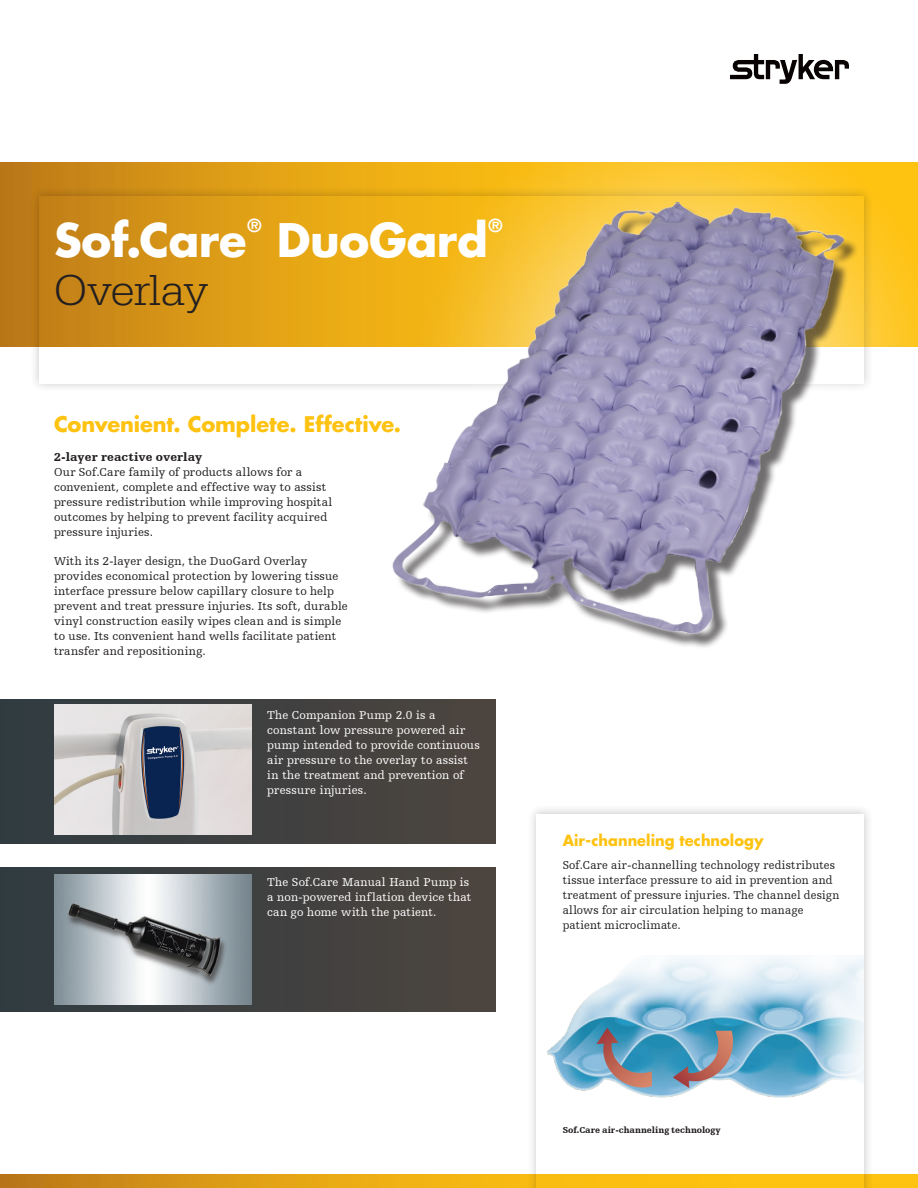
<style>
.page{position:relative;width:918px;height:1188px;background:#fff}
.page>*{position:absolute;margin:0;border:0;box-sizing:border-box;transform-origin:0 0}
.Headline{font:700 45px "Futura Std";letter-spacing:-.005em;color:#fff}
.Headline-2{font:300 45px "Egyptienne URW";letter-spacing:-.015em;color:#231f20}
.Headline-3{font:700 21px "Futura Std";letter-spacing:-.005em;color:#fec210}
.Headline-4{font:700 17.55px "Futura Std";color:#fff}
.Feature_Point_intro{font:700 15px "Futura For Stryker";color:#fec210}
.body{font:12px/15px "Humanist Slabserif 712 BT";letter-spacing:.015em;color:#231f20}
.t1{font:12px/15px "Humanist Slabserif 712 BT";letter-spacing:.015em;color:#fff}
.Feature_Point_intro-2{font:12px/15px "Humanist Slabserif 712 BT";letter-spacing:.02em;color:#231f20}
.Feature_Point_intro-3{font:900 9px "Humanist Slabserif 712 BT";color:#231f20}
.s1{font-weight:900}
</style>
<div class="page">
<svg style="left:0;top:1174px;width:918px;height:14px;background:#e0a015"></svg>
<svg style="left:0;top:162px;width:338px;height:185px;background:#ca8917"></svg>
<div style="left:29px;top:186px;width:845px;height:207px;background:#231f20;opacity:.25"></div>
<svg style="left:39px;top:196px;width:299px;height:187px"></svg>
<div style="left:527px;top:804px;width:347px;height:384px;background:#231f20;opacity:.25"></div>
<div style="left:536px;top:814px;width:328px;height:374px;background:#fff"></div>
<svg style="left:730px;top:54px;width:119px;height:30px"></svg>
<img style="left:338px;top:162px;width:580px;height:231px">
<div style="left:0;top:867px;width:496px;height:144px;background:linear-gradient(to right,#303b41,#4d453f)"></div>
<div style="left:0;top:699px;width:496px;height:144px;background:linear-gradient(to right,#303b41,#4d453f)"></div>
<img style="left:54px;top:874px;width:197px;height:130px">
<svg style="left:54px;top:705px;width:197px;height:130px;background:#bebec2"></svg>
<img style="left:527px;top:955px;width:337px;height:199px">
<div style="left:396px;top:207px;width:464px;height:442px;background:#231f20;opacity:.65"></div>
<img style="left:385px;top:199px;width:466px;height:440px">
<p class="Headline" style="left:54px;top:211px;width:194px">Sof.Care</p>
<p class="Headline-4" style="left:247px;top:214px;width:15px">®</p>
<p class="Headline" style="left:277px;top:211px;width:213px">DuoGard</p>
<p class="Headline-4" style="left:488px;top:214px;width:15px">®</p>
<p class="Headline-2" style="left:54px;top:264px;width:156px">Overlay</p>
<p class="Headline-3" style="left:54px;top:410px;width:349px">Convenient. Complete. Effective.</p>
<p class="body" style="left:54px;top:449px;width:280px"><span class="s1">2-layer reactive overlay<br></span>Our Sof.Care family of products allows for a convenient, complete and effective way to assist pressure redistribution while improving hospital outcomes by helping to prevent facility acquired pressure injuries.</p>
<p class="body" style="left:54px;top:553px;width:295px">With its 2-layer design, the DuoGard Overlay provides economical protection by lowering tissue interface pressure below capillary closure to help prevent and treat pressure injuries. Its soft, durable vinyl construction easily wipes clean and is simple to use. Its convenient hand wells facilitate patient transfer and repositioning.</p>
<p class="t1" style="left:267px;top:707px;width:214px">The Companion Pump 2.0 is a constant low pressure powered air pump intended to provide continuous air pressure to the overlay to assist in the treatment and prevention of</p>
<p class="t1" style="left:267px;top:782px;width:101px">pressure injuries.</p>
<p class="t1" style="left:267px;top:875px;width:206px">The Sof.Care Manual Hand Pump is a non-powered inflation device that can go home with the patient.</p>
<p class="Feature_Point_intro" style="left:563px;top:830px;width:202px">Air-channeling technology</p>
<p class="Feature_Point_intro-2" style="left:563px;top:857px;width:278px">Sof.Care air-channelling technology redistributes tissue interface pressure to aid in prevention and treatment of pressure injuries. The channel design allows for air circulation helping to manage patient microclimate.</p>
<p class="Feature_Point_intro-3" style="left:563px;top:1124px;width:160px">Sof.Care air-channeling technology</p>
</div>
